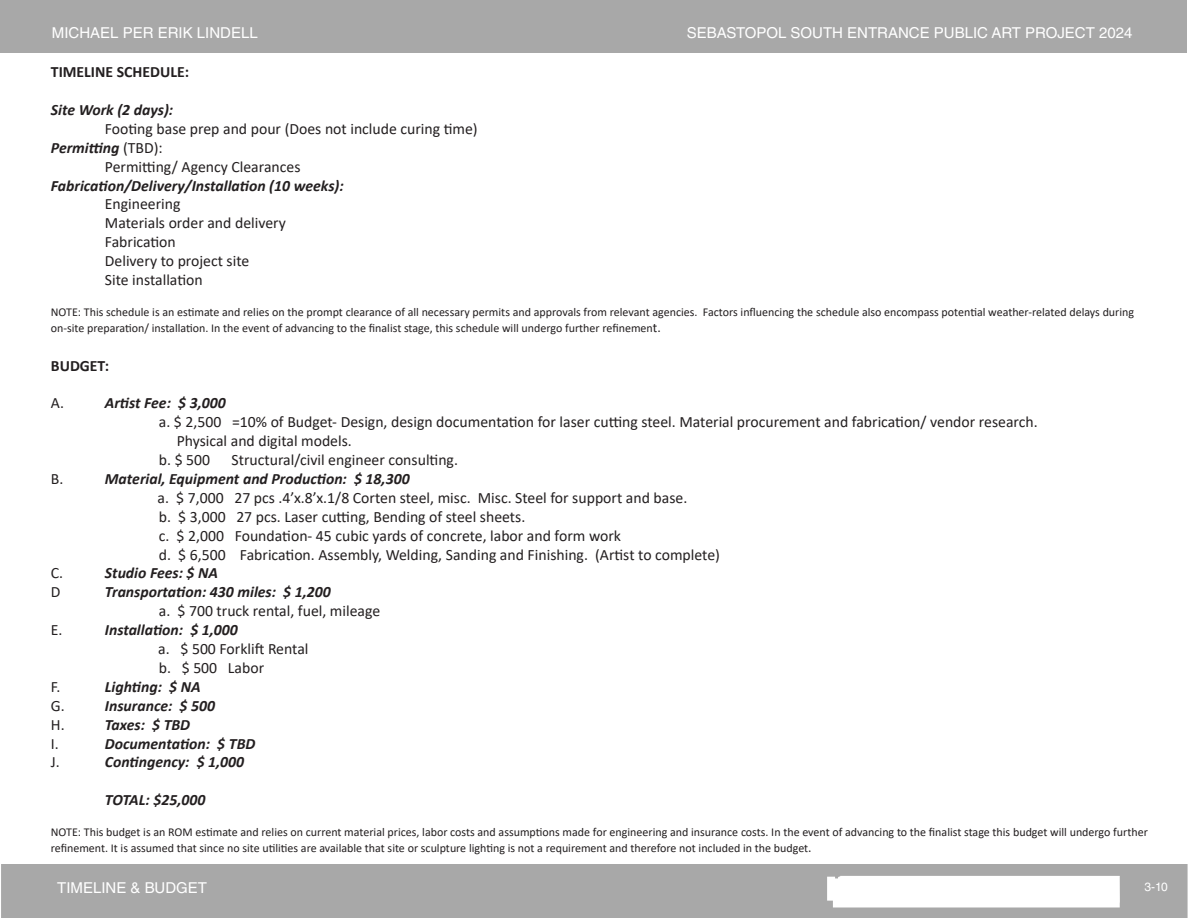
<style>
.page{position:relative;width:1188px;height:918px;background:#fff}
.page>*{position:absolute;margin:0;border:0;box-sizing:border-box;transform-origin:0 0}
.t1{font:15.75px "Calibri";color:#231f20}
.t2{font:italic 700 15.75px "Calibri";color:#231f20}
.t3{font:700 15.75px "Calibri";color:#231f20}
.t4{font:15px "Helvetica LT Std";color:#fff}
.t5{font:12px/16.2px "Calibri";color:#231f20}
.t6{font:12px "Helvetica LT Std";color:#fff}
.s1{font-weight:400;font-style:normal}
.s2{font-size:13.5px}
</style>
<div class="page">
<div style="left:1px;top:1px;width:1186px;height:53px;background:#a8a8a8"></div>
<svg style="left:1px;top:864px;width:1187px;height:54px;background:#b4b4b4"></svg>
<p class="t4" style="left:52px;top:24px;width:207px">MICHAEL PER ERIK LINDELL</p>
<p class="t4" style="left:687px;top:24px;width:447px">SEBASTOPOL SOUTH ENTRANCE PUBLIC ART PROJECT 2024</p>
<p class="t3" style="left:51px;top:61px;width:140px">TIMELINE SCHEDULE:</p>
<p class="t2" style="left:51px;top:99px;width:124px">Site Work (2 days):</p>
<p class="t1" style="left:105px;top:118px;width:374px">Footing base prep and pour (Does not include curing time)</p>
<p class="t2" style="left:51px;top:136px;width:113px">Permitting <span class="s1">(TBD):</span></p>
<p class="t1" style="left:105px;top:155px;width:197px">Permitting/ Agency Clearances</p>
<p class="t2" style="left:51px;top:174px;width:294px">Fabrication/Delivery/Installation (10 weeks):</p>
<p class="t1" style="left:105px;top:193px;width:77px">Engineering</p>
<p class="t1" style="left:105px;top:212px;width:183px">Materials order and delivery</p>
<p class="t1" style="left:105px;top:231px;width:73px">Fabrication</p>
<p class="t1" style="left:105px;top:250px;width:146px">Delivery to project site</p>
<p class="t1" style="left:105px;top:269px;width:99px">Site installation</p>
<p class="t5" style="left:51px;top:303px;width:1085px">NOTE: This schedule is an estimate and relies on the prompt clearance of all necessary permits and approvals from relevant agencies. Factors influencing the schedule also encompass potential weather-related delays during on-site preparation/ installation. In the event of advancing to the finalist stage, this schedule will undergo further refinemen<span class="s2">t.</span></p>
<p class="t3" style="left:51px;top:354px;width:60px">BUDGET:</p>
<p class="t1" style="left:51px;top:392px;width:15px">A.</p>
<p class="t2" style="left:105px;top:392px;width:122px">Artist Fee: $ 3,000</p>
<p class="t1" style="left:159px;top:411px;width:880px">a. $ 2,500 =10% of Budget- Design, design documentation for laser cutting steel. Material procurement and fabrication/ vendor research.</p>
<p class="t1" style="left:177px;top:430px;width:177px">Physical and digital models.</p>
<p class="t1" style="left:159px;top:449px;width:53px">b. $ 500</p>
<p class="t1" style="left:232px;top:449px;width:228px">Structural/civil engineer consulting.</p>
<p class="t1" style="left:51px;top:468px;width:14px">B.</p>
<p class="t2" style="left:105px;top:468px;width:306px">Material, Equipment and Production: $ 18,300</p>
<p class="t1" style="left:158px;top:487px;width:531px">a. $ 7,000 27 pcs .4’x.8’x.1/8 Corten steel, misc. Misc. Steel for support and base.</p>
<p class="t1" style="left:159px;top:506px;width:368px">b. $ 3,000 27 pcs. Laser cutting, Bending of steel sheets.</p>
<p class="t1" style="left:159px;top:524px;width:464px">c. $ 2,000 Foundation- 45 cubic yards of concrete, labor and form work</p>
<p class="t1" style="left:159px;top:543px;width:563px">d. $ 6,500 Fabrication. Assembly, Welding, Sanding and Finishing. (Artist to complete)</p>
<p class="t1" style="left:51px;top:562px;width:14px">C.</p>
<p class="t2" style="left:105px;top:562px;width:115px">Studio Fees: $ NA</p>
<p class="t1" style="left:51px;top:581px;width:11px">D</p>
<p class="t2" style="left:105px;top:581px;width:227px">Transportation: 430 miles: $ 1,200</p>
<p class="t1" style="left:159px;top:600px;width:223px">a. $ 700 truck rental, fuel, mileage</p>
<p class="t1" style="left:51px;top:619px;width:13px">E.</p>
<p class="t2" style="left:105px;top:619px;width:135px">Installation: $ 1,000</p>
<p class="t1" style="left:158px;top:638px;width:152px">a. $ 500 Forklift Rental</p>
<p class="t1" style="left:159px;top:657px;width:107px">b. $ 500 Labor</p>
<p class="t1" style="left:51px;top:676px;width:11px">F.</p>
<p class="t2" style="left:105px;top:675px;width:97px">Lighting: $ NA</p>
<p class="t1" style="left:51px;top:695px;width:15px">G.</p>
<p class="t2" style="left:105px;top:694px;width:112px">Insurance: $ 500</p>
<p class="t1" style="left:51px;top:713px;width:15px">H.</p>
<p class="t2" style="left:105px;top:713px;width:87px">Taxes: $ TBD</p>
<p class="t1" style="left:51px;top:732px;width:9px">I.</p>
<p class="t2" style="left:105px;top:732px;width:152px">Documentation: $ TBD</p>
<p class="t1" style="left:51px;top:751px;width:10px">J.</p>
<p class="t2" style="left:105px;top:751px;width:141px">Contingency: $ 1,000</p>
<p class="t2" style="left:105px;top:789px;width:102px">TOTAL: $25,000</p>
<p class="t5" style="left:51px;top:823px;width:1098px">NOTE: This budget is an ROM estimate and relies on current material prices, labor costs and assumptions made for engineering and insurance costs. In the event of advancing to the finalist stage this budget will undergo further refinement. It is assumed that since no site utilities are available that site or sculpture lighting is not a requirement and therefore not included in the budget<span class="s2">.</span></p>
<p class="t4" style="left:57px;top:879px;width:151px">TIMELINE &amp; BUDGET</p>
<p class="t6" style="left:1144px;top:880px;width:25px">3-10</p>
</div>
